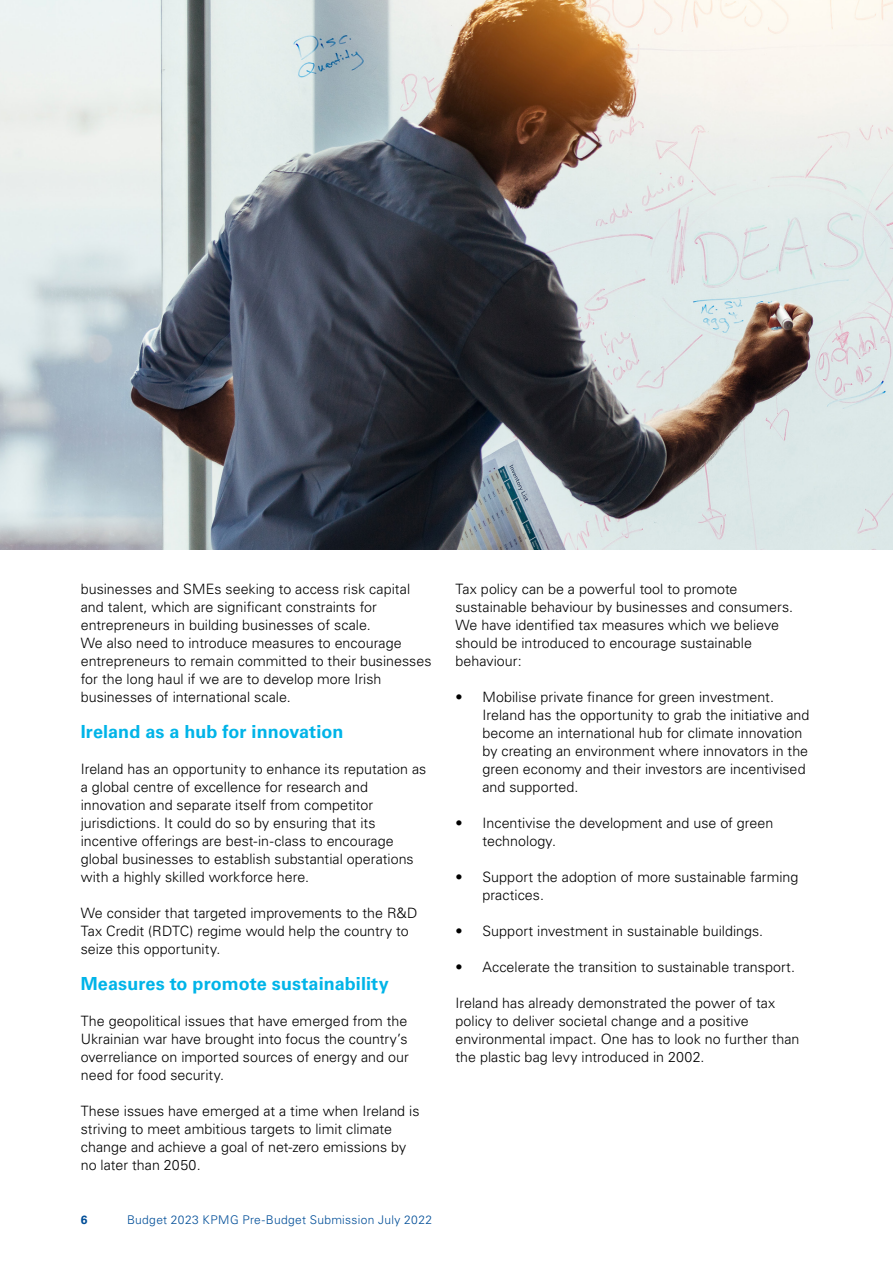
<style>
.page{position:relative;width:893px;height:1263px;background:#fff}
.page>*{position:absolute;margin:0;border:0;box-sizing:border-box;transform-origin:0 0}
.t1{font:700 18px "Univers LT Std";letter-spacing:.005em;color:#00b4e8}
.t2{font:300 14.25px/18px "Univers LT Std";color:#000}
.t3{font:300 12px "Univers LT Std";letter-spacing:.025em;color:#004e98}
.t4{font:700 12px "Univers LT Std";color:#004e98}
</style>
<div class="page">
<img style="left:0;top:0;width:893px;height:549px">
<p class="t2" style="left:81px;top:580px;width:352px">businesses and SMEs seeking to access risk capital and talent, which are significant constraints for entrepreneurs in building businesses of scale.<br>We also need to introduce measures to encourage entrepreneurs to remain committed to their businesses for the long haul if we are to develop more Irish businesses of international scale.</p>
<p class="t1" style="left:81px;top:721px;width:264px">Ireland as a hub for innovation</p>
<p class="t2" style="left:81px;top:760px;width:347px">Ireland has an opportunity to enhance its reputation as a global centre of excellence for research and innovation and separate itself from competitor jurisdictions. It could do so by ensuring that its incentive offerings are best-in-class to encourage global businesses to establish substantial operations with a highly skilled workforce here.</p>
<p class="t2" style="left:81px;top:904px;width:338px">We consider that targeted improvements to the R&amp;D<br>Tax Credit (RDTC) regime would help the country to seize this opportunity.</p>
<p class="t1" style="left:81px;top:973px;width:309px">Measures to promote sustainability</p>
<p class="t2" style="left:81px;top:1012px;width:329px;text-align:justify">The geopolitical issues that have emerged from the Ukrainian war have brought into focus the country’s overreliance on imported sources of energy and our need for food security.</p>
<p class="t2" style="left:81px;top:1102px;width:340px">These issues have emerged at a time when Ireland is striving to meet ambitious targets to limit climate change and achieve a goal of net-zero emissions by no later than 2050.</p>
<p class="t4" style="left:81px;top:1213px;width:8px">6</p>
<p class="t3" style="left:127px;top:1212px;width:307px">Budget 2023 KPMG Pre-Budget Submission July 2022</p>
<p class="t2" style="left:455px;top:580px;width:339px">Tax policy can be a powerful tool to promote sustainable behaviour by businesses and consumers.<br>We have identified tax measures which we believe should be introduced to encourage sustainable behaviour:</p>
<p class="t2" style="left:482px;top:688px;width:328px;text-indent:-27px">• Mobilise private finance for green investment.<br>Ireland has the opportunity to grab the initiative and become an international hub for climate innovation by creating an environment where innovators in the green economy and their investors are incentivised and supported.</p>
<p class="t2" style="left:482px;top:814px;width:292px;text-indent:-27px">• Incentivise the development and use of green technology.</p>
<p class="t2" style="left:482px;top:868px;width:317px;text-indent:-27px">• Support the adoption of more sustainable farming practices.</p>
<p class="t2" style="left:455px;top:922px;width:309px">• Support investment in sustainable buildings.</p>
<p class="t2" style="left:455px;top:958px;width:341px">• Accelerate the transition to sustainable transport.</p>
<p class="t2" style="left:455px;top:994px;width:346px">Ireland has already demonstrated the power of tax policy to deliver societal change and a positive environmental impact. One has to look no further than the plastic bag levy introduced in 2002.</p>
</div>
